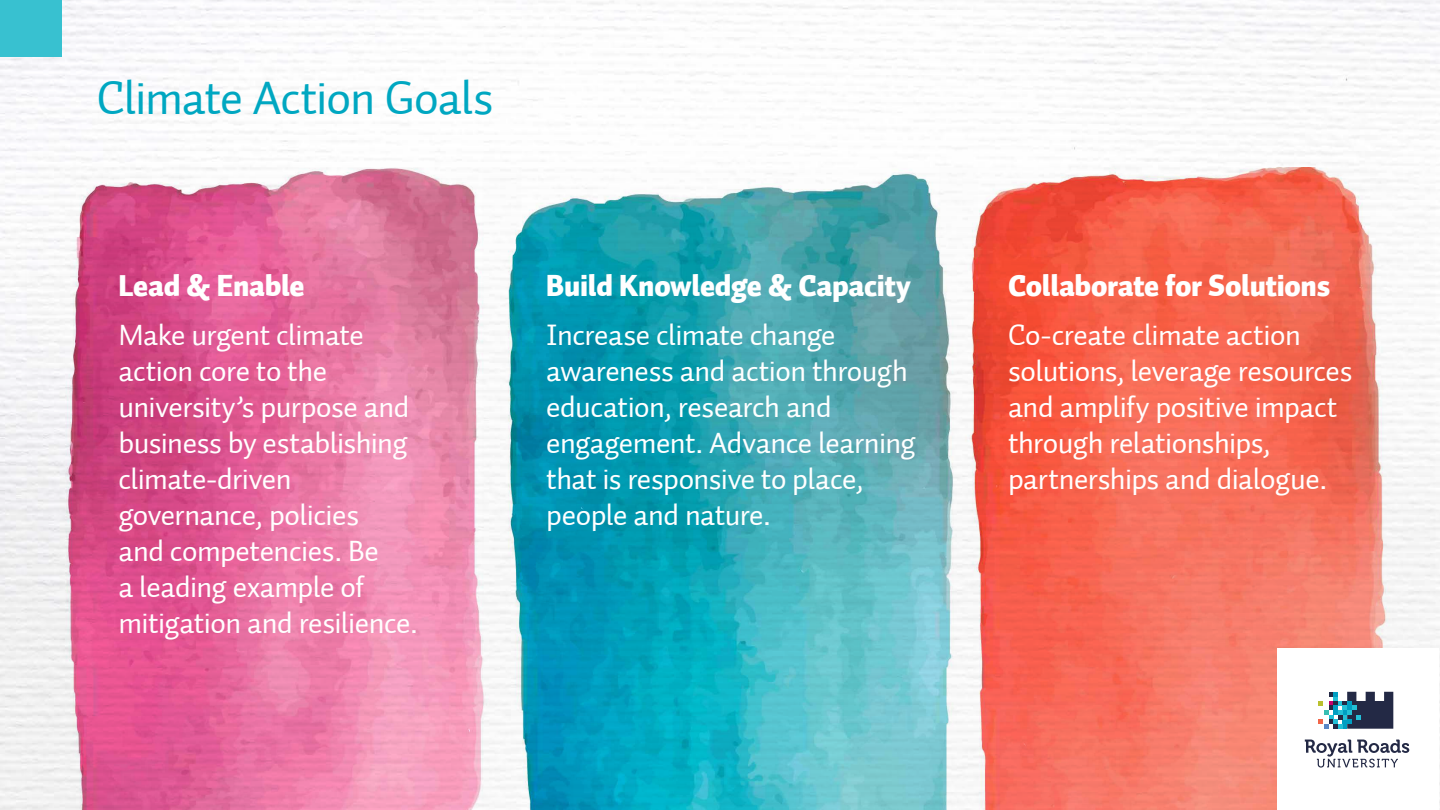
<style>
.page{position:relative;width:1440px;height:810px;background:#fff}
.page>*{position:absolute;margin:0;border:0;box-sizing:border-box;transform-origin:0 0}
.t1{font:47.92px "Auto 1 Regular LF";letter-spacing:-.02em;color:#00a7c1}
.t2{font:30px/36px "Auto 1 Regular LF";letter-spacing:-.015em;color:#fff}
.t3{font:30px "Auto 1 Black LF";letter-spacing:-.01em;color:#fff}
</style>
<div class="page">
<img style="left:0;top:0;width:1440px;height:810px">
<img style="left:977px;top:167px;width:457px;height:643px">
<img style="left:521px;top:167px;width:456px;height:643px">
<img style="left:26px;top:167px;width:495px;height:643px">
<div style="left:1277px;top:648px;width:162px;height:162px;background:#fff"></div>
<svg style="left:1305px;top:740px;width:104px;height:28px"></svg>
<svg style="left:1318px;top:692px;width:75px;height:37px"></svg>
<div style="left:0;top:0;width:61px;height:57px;background:#38c1d0"></div>
<h1 class="t1" style="left:97px;top:68px;width:398px">Climate Action Goals</h1>
<p class="t3" style="left:118px;top:266px;width:188px">Lead &amp; Enable</p>
<p class="t2" style="left:118px;top:318px;width:301px">Make urgent climate action core to the university’s purpose and business by establishing climate-driven governance, policies<br>and competencies. Be<br>a leading example of mitigation and resilience.</p>
<p class="t3" style="left:546px;top:266px;width:366px">Build Knowledge &amp; Capacity</p>
<p class="t2" style="left:546px;top:318px;width:371px">Increase climate change awareness and action through education, research and engagement. Advance learning that is responsive to place, people and nature.</p>
<p class="t3" style="left:1008px;top:266px;width:324px">Collaborate for Solutions</p>
<p class="t2" style="left:1008px;top:318px;width:346px">Co-create climate action solutions, leverage resources and amplify positive impact through relationships, partnerships and dialogue.</p>
</div>
